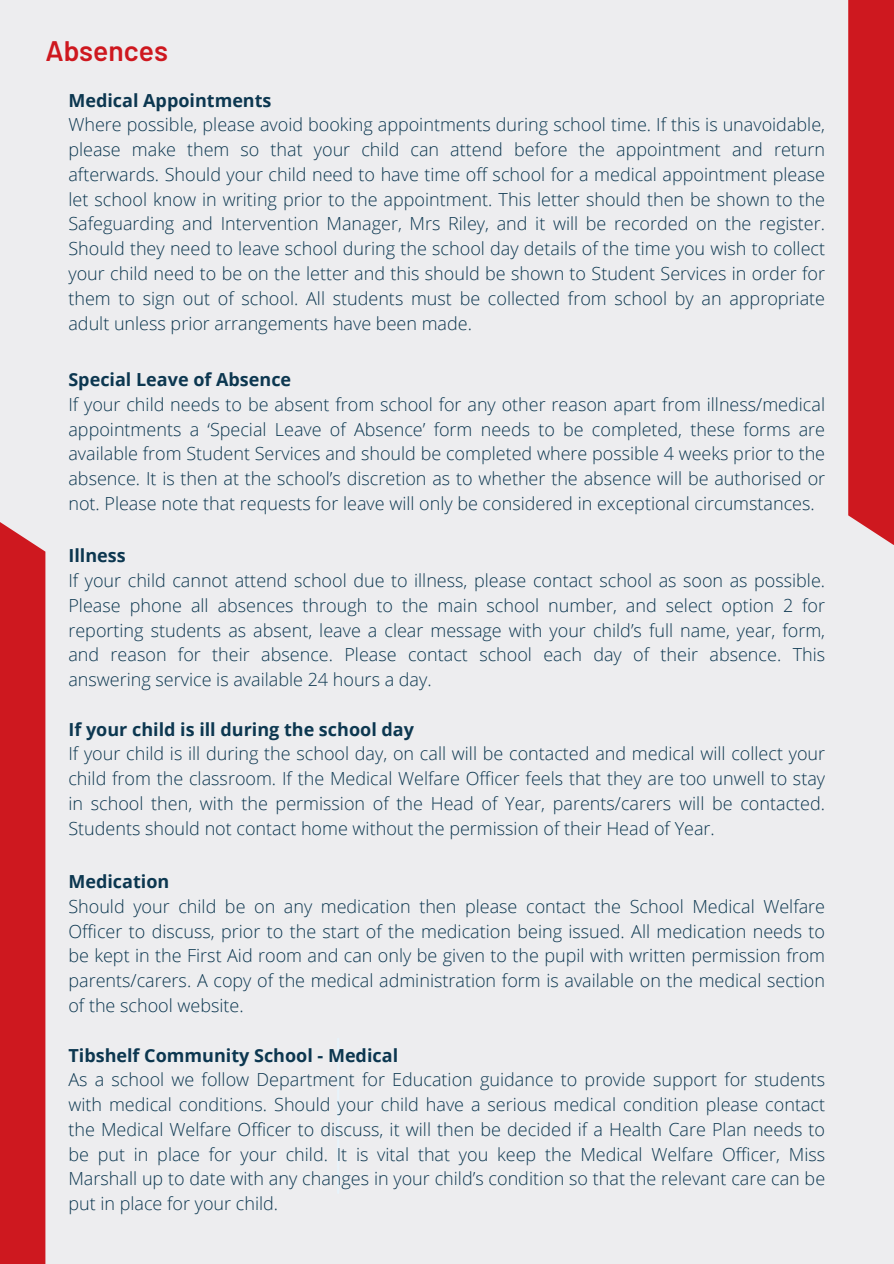
<style>
.page{position:relative;width:894px;height:1264px;background:#fff}
.page>*{position:absolute;margin:0;border:0;box-sizing:border-box;transform-origin:0 0}
.t1{font:600 28.2px "Barlow";color:#ce181f}
.t2{font:300 18px/24.8px "Open Sans";color:#0c3750;text-align:justify}
.t3{font:700 18px "Open Sans";color:#0c3750}
</style>
<div class="page">
<div style="left:0;top:0;width:893px;height:1263px;background:#ededef"></div>
<hr style="left:337px;top:1038px;width:2px;height:154px;background:#e8f3fa">
<div style="left:848px;top:0;width:45px;height:545px;background:#ce181f"></div>
<div style="left:0;top:517px;width:45px;height:746px;background:#ce181f"></div>
<p class="t1" style="left:45px;top:32px;width:124px">Absences</p>
<h1 class="t3" style="left:68px;top:87px;width:205px">Medical Appointments</h1>
<p class="t2" style="left:68px;top:112px;width:758px">Where possible, please avoid booking appointments during school time. If this is unavoidable, please make them so that your child can attend before the appointment and return afterwards. Should your child need to have time off school for a medical appointment please let school know in writing prior to the appointment. This letter should then be shown to the Safeguarding and Intervention Manager, Mrs Riley, and it will be recorded on the register.<br>Should they need to leave school during the school day details of the time you wish to collect your child need to be on the letter and this should be shown to Student Services in order for them to sign out of school. All students must be collected from school by an appropriate adult unless prior arrangements have been made.</p>
<p class="t3" style="left:68px;top:367px;width:224px">Special Leave of Absence</p>
<p class="t2" style="left:68px;top:391px;width:758px">If your child needs to be absent from school for any other reason apart from illness/medical appointments a ‘Special Leave of Absence’ form needs to be completed, these forms are available from Student Services and should be completed where possible 4 weeks prior to the absence. It is then at the school’s discretion as to whether the absence will be authorised or not. Please note that requests for leave will only be considered in exceptional circumstances.</p>
<p class="t3" style="left:68px;top:543px;width:59px">Illness</p>
<p class="t2" style="left:68px;top:567px;width:758px">If your child cannot attend school due to illness, please contact school as soon as possible.<br>Please phone all absences through to the main school number, and select option 2 for reporting students as absent, leave a clear message with your child’s full name, year, form, and reason for their absence. Please contact school each day of their absence. This answering service is available 24 hours a day.</p>
<p class="t3" style="left:68px;top:716px;width:347px">If your child is ill during the school day</p>
<p class="t2" style="left:68px;top:741px;width:758px">If your child is ill during the school day, on call will be contacted and medical will collect your child from the classroom. If the Medical Welfare Officer feels that they are too unwell to stay in school then, with the permission of the Head of Year, parents/carers will be contacted.<br>Students should not contact home without the permission of their Head of Year.</p>
<p class="t3" style="left:68px;top:869px;width:102px">Medication</p>
<p class="t2" style="left:68px;top:893px;width:758px">Should your child be on any medication then please contact the School Medical Welfare Officer to discuss, prior to the start of the medication being issued. All medication needs to be kept in the First Aid room and can only be given to the pupil with written permission from parents/carers. A copy of the medical administration form is available on the medical section of the school website.</p>
<p class="t3" style="left:68px;top:1042px;width:331px">Tibshelf Community School - Medical</p>
<p class="t2" style="left:68px;top:1066px;width:758px">As a school we follow Department for Education guidance to provide support for students with medical conditions. Should your child have a serious medical condition please contact the Medical Welfare Officer to discuss, it will then be decided if a Health Care Plan needs to be put in place for your child. It is vital that you keep the Medical Welfare Officer, Miss Marshall up to date with any changes in your child’s condition so that the relevant care can be put in place for your child.</p>
</div>
